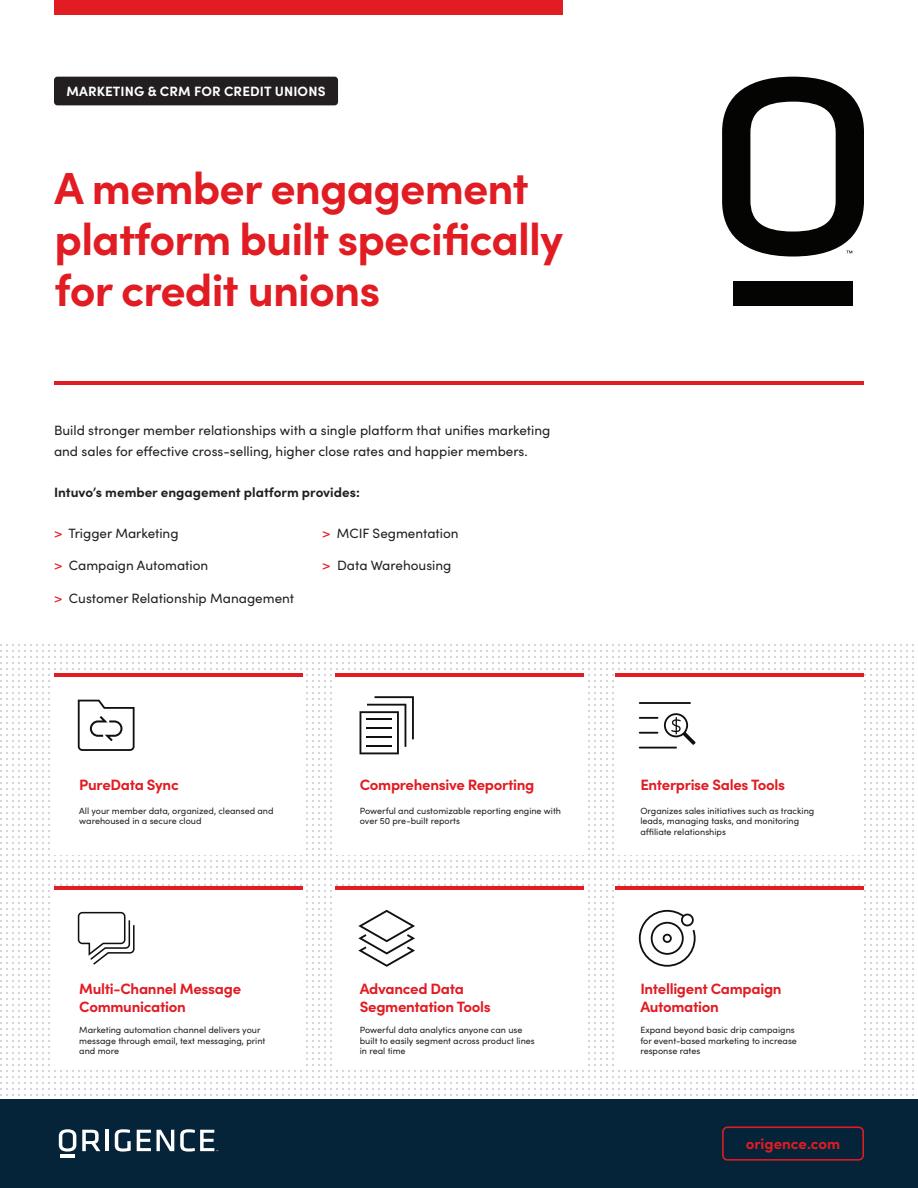
<style>
.page{position:relative;width:918px;height:1188px;background:#fff}
.page>*{position:absolute;margin:0;border:0;box-sizing:border-box;transform-origin:0 0}
.t1{font:700 45px/51px "Sofia Pro";letter-spacing:-.02em;color:#e11c23}
.t2{font:700 15px/18px "Sofia Pro";letter-spacing:-.02em;color:#e11c23}
.t3{font:700 15px "Sofia Pro";color:#e11c23}
.t4{font:13.5px/21px "Sofia Pro";color:#231f20}
.t5{font:700 13.5px "Sofia Pro";color:#231f20}
.t6{font:700 13.5px "Sofia Pro";letter-spacing:.01em;color:#fff}
.t7{font:9px/10.5px "Sofia Pro";color:#231f20}
.s1{color:#e11c23}
</style>
<div class="page">
<div style="left:55px;top:0;width:508px;height:14px;background:#e11c23"></div>
<div style="left:54px;top:77px;width:284px;height:28px;background:#231f20;border-radius:4px"></div>
<svg style="left:0;top:644px;width:914px;height:452px"></svg>
<div style="left:0;top:1099px;width:918px;height:89px;background:#052439"></div>
<svg style="left:59px;top:1129px;width:17px;height:23px"></svg>
<svg style="left:82px;top:1130px;width:18px;height:21px"></svg>
<hr style="left:105px;top:1130px;width:4px;height:21px;background:#fff">
<svg style="left:115px;top:1129px;width:16px;height:23px"></svg>
<svg style="left:137px;top:1130px;width:14px;height:21px"></svg>
<svg style="left:157px;top:1130px;width:17px;height:21px"></svg>
<hr style="left:60px;top:1155px;width:15px;height:3px;background:#fff">
<svg style="left:180px;top:1129px;width:38px;height:23px"></svg>
<div style="left:733px;top:281px;width:119px;height:25px;background:#040503"></div>
<svg style="left:722px;top:77px;width:142px;height:180px"></svg>
<hr style="left:54px;top:382px;width:810px;height:3px;background:#e11c23">
<div style="left:54px;top:674px;width:249px;height:181px;background:#fff"></div>
<div style="left:54px;top:887px;width:249px;height:181px;background:#fff"></div>
<hr style="left:54px;top:674px;width:249px;height:3px;background:#e11c23">
<hr style="left:54px;top:887px;width:249px;height:3px;background:#e11c23">
<svg style="left:78px;top:700px;width:57px;height:51px"></svg>
<svg style="left:78px;top:912px;width:57px;height:53px"></svg>
<div style="left:335px;top:674px;width:248px;height:181px;background:#fff"></div>
<div style="left:335px;top:887px;width:248px;height:181px;background:#fff"></div>
<hr style="left:335px;top:674px;width:248px;height:3px;background:#e11c23">
<hr style="left:335px;top:887px;width:248px;height:3px;background:#e11c23">
<svg style="left:360px;top:696px;width:54px;height:58px"></svg>
<hr style="left:367px;top:718px;width:25px;height:2px;background:#0f110f">
<hr style="left:367px;top:727px;width:25px;height:2px;background:#0f110f">
<hr style="left:367px;top:736px;width:25px;height:2px;background:#0f110f">
<hr style="left:367px;top:745px;width:25px;height:2px;background:#0f110f">
<svg style="left:358px;top:910px;width:57px;height:57px"></svg>
<div style="left:615px;top:674px;width:249px;height:181px;background:#fff"></div>
<div style="left:615px;top:887px;width:249px;height:181px;background:#fff"></div>
<hr style="left:615px;top:674px;width:249px;height:3px;background:#e11c23">
<hr style="left:615px;top:887px;width:249px;height:3px;background:#e11c23">
<svg style="left:639px;top:717px;width:19px;height:2px"></svg>
<svg style="left:639px;top:732px;width:19px;height:2px"></svg>
<hr style="left:639px;top:747px;width:38px;height:2px;background:#0f110f">
<hr style="left:639px;top:702px;width:52px;height:2px;background:#0f110f">
<svg style="left:664px;top:713px;width:32px;height:32px"></svg>
<svg style="left:639px;top:910px;width:57px;height:57px"></svg>
<div style="left:722px;top:1126px;width:142px;height:35px;border:2px solid #e11c23;border-radius:5px"></div>
<p class="t6" style="left:66px;top:81px;width:261px">MARKETING &amp; CRM FOR CREDIT UNIONS</p>
<p class="t1" style="left:55px;top:160px;width:510px">A member engagement platform built specifically for credit unions</p>
<p class="t4" style="left:54px;top:419px;width:498px">Build stronger member relationships with a single platform that unifies marketing and sales for effective cross-selling, higher close rates and happier members.</p>
<p class="t5" style="left:54px;top:482px;width:307px">Intuvo’s member engagement platform provides:</p>
<p class="t4" style="left:54px;top:522px;width:126px"><span class="s1">&gt;</span> Trigger Marketing</p>
<p class="t4" style="left:54px;top:554px;width:156px"><span class="s1">&gt;</span> Campaign Automation</p>
<p class="t4" style="left:54px;top:587px;width:242px"><span class="s1">&gt;</span> Customer Relationship Management</p>
<p class="t4" style="left:322px;top:522px;width:138px"><span class="s1">&gt;</span> MCIF Segmentation</p>
<p class="t4" style="left:322px;top:554px;width:131px"><span class="s1">&gt;</span> Data Warehousing</p>
<p class="t2" style="left:79px;top:774px;width:101px">PureData Sync</p>
<p class="t2" style="left:360px;top:774px;width:176px">Comprehensive Reporting</p>
<p class="t7" style="left:79px;top:805px;width:196px">All your member data, organized, cleansed and warehoused in a secure cloud</p>
<p class="t7" style="left:360px;top:805px;width:203px">Powerful and customizable reporting engine with over 50 pre-built reports</p>
<p class="t2" style="left:79px;top:978px;width:163px">Multi-Channel Message<br>Communication</p>
<p class="t2" style="left:360px;top:978px;width:133px">Advanced Data<br>Segmentation Tools</p>
<p class="t7" style="left:79px;top:1024px;width:188px">Marketing automation channel delivers your message through email, text messaging, print and more</p>
<p class="t7" style="left:360px;top:1024px;width:177px">Powerful data analytics anyone can use built to easily segment across product lines in real time</p>
<p class="t2" style="left:640px;top:774px;width:146px">Enterprise Sales Tools</p>
<p class="t7" style="left:640px;top:805px;width:176px">Organizes sales initiatives such as tracking leads, managing tasks, and monitoring affiliate relationships</p>
<p class="t2" style="left:640px;top:978px;width:143px">Intelligent Campaign</p>
<p class="t2" style="left:640px;top:996px;width:80px">Automation</p>
<p class="t7" style="left:640px;top:1024px;width:158px">Expand beyond basic drip campaigns for event-based marketing to increase response rates</p>
<p class="t3" style="left:746px;top:1132px;width:96px">origence.com</p>
</div>
